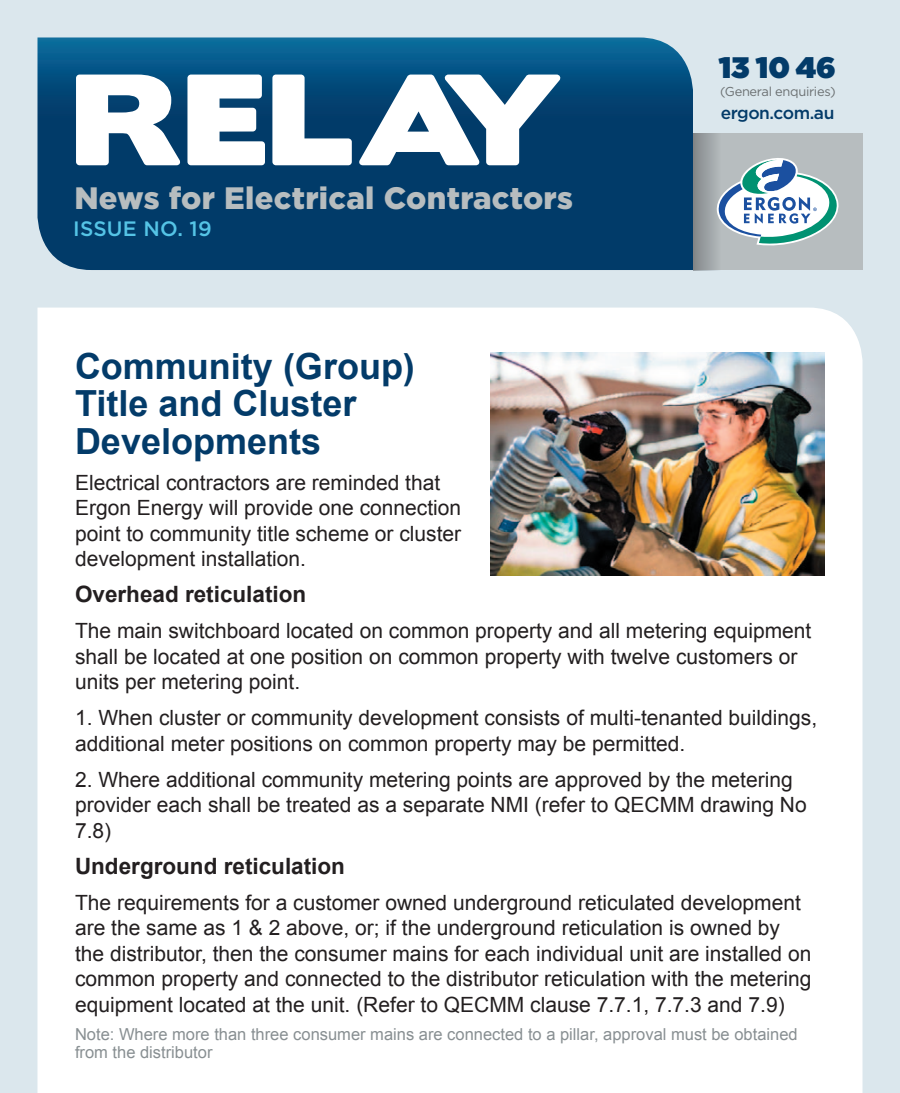
<style>
.page{position:relative;width:900px;height:1093px;background:#dbe7ed}
.page>*{position:absolute;margin:0;border:0;box-sizing:border-box;transform-origin:0 0}
.t1{font:115.8px "Boris Black Bloxx";letter-spacing:.02em;color:#fff}
.t2{font:700 36px/37.5px "Arial";color:#033b69}
.t3{font:900 30.9px "Gotham";letter-spacing:.01em;color:#b7bdbf}
.t4{font:900 29.55px "Gotham";color:#033b69}
.t5{font:700 22.5px "Arial";color:#231f20}
.t6{font:21px/25.5px "Arial";color:#231f20}
.t7{font:500 20.85px "Gotham";letter-spacing:.01em;color:#55c4e6}
.t8{font:500 17.4px "Gotham";letter-spacing:-.025em;color:#033b69}
.t9{font:16.5px/18px "Arial";color:#888f92}
.t10{font:12.9px "Gotham";letter-spacing:-.025em;color:#6b7072}
</style>
<div class="page">
<div style="left:38px;top:308px;width:824px;height:785px;background:#fff"></div>
<svg style="left:38px;top:37px;width:655px;height:233px;background:#044472"></svg>
<div style="left:693px;top:133px;width:169px;height:137px;background:#b7bdbf"></div>
<svg style="left:693px;top:133px;width:23px;height:137px;background:#969b9d"></svg>
<svg style="left:717px;top:158px;width:122px;height:88px"></svg>
<img style="left:490px;top:352px;width:335px;height:224px">
<h1 class="t1" style="left:73px;top:32px;width:491px">RELAY</h1>
<h3 class="t3" style="left:74px;top:179px;width:500px">News for Electrical Contractors</h3>
<p class="t7" style="left:73px;top:216px;width:140px">ISSUE NO. 19</p>
<h3 class="t4" style="left:719px;top:50px;width:119px">13 10 46</h3>
<p class="t10" style="left:720px;top:83px;width:117px">(General enquiries)</p>
<p class="t8" style="left:721px;top:103px;width:115px">ergon.com.au</p>
<h2 class="t2" style="left:75px;top:348px;width:341px">Community (Group)<br>Title and Cluster<br>Developments</h2>
<p class="t6" style="left:75px;top:470px;width:388px">Electrical contractors are reminded that Ergon Energy will provide one connection point to community title scheme or cluster development installation.</p>
<p class="t5" style="left:75px;top:579px;width:233px">Overhead reticulation</p>
<p class="t6" style="left:75px;top:618px;width:738px">The main switchboard located on common property and all metering equipment shall be located at one position on common property with twelve customers or units per metering point.</p>
<p class="t6" style="left:75px;top:705px;width:744px">1. When cluster or community development consists of multi-tenanted buildings, additional meter positions on common property may be permitted.</p>
<p class="t6" style="left:75px;top:767px;width:733px">2. Where additional community metering points are approved by the metering provider each shall be treated as a separate NMI (refer to QECMM drawing No<br>7.8)</p>
<p class="t5" style="left:75px;top:851px;width:272px">Underground reticulation</p>
<p class="t6" style="left:75px;top:890px;width:738px">The requirements for a customer owned underground reticulated development are the same as 1 &amp; 2 above, or; if the underground reticulation is owned by the distributor, then the consumer mains for each individual unit are installed on common property and connected to the distributor reticulation with the metering equipment located at the unit. (Refer to QECMM clause 7.7.1, 7.7.3 and 7.9)</p>
<p class="t9" style="left:75px;top:1026px;width:724px">Note: Where more than three consumer mains are connected to a pillar, approval must be obtained from the distributor</p>
</div>
